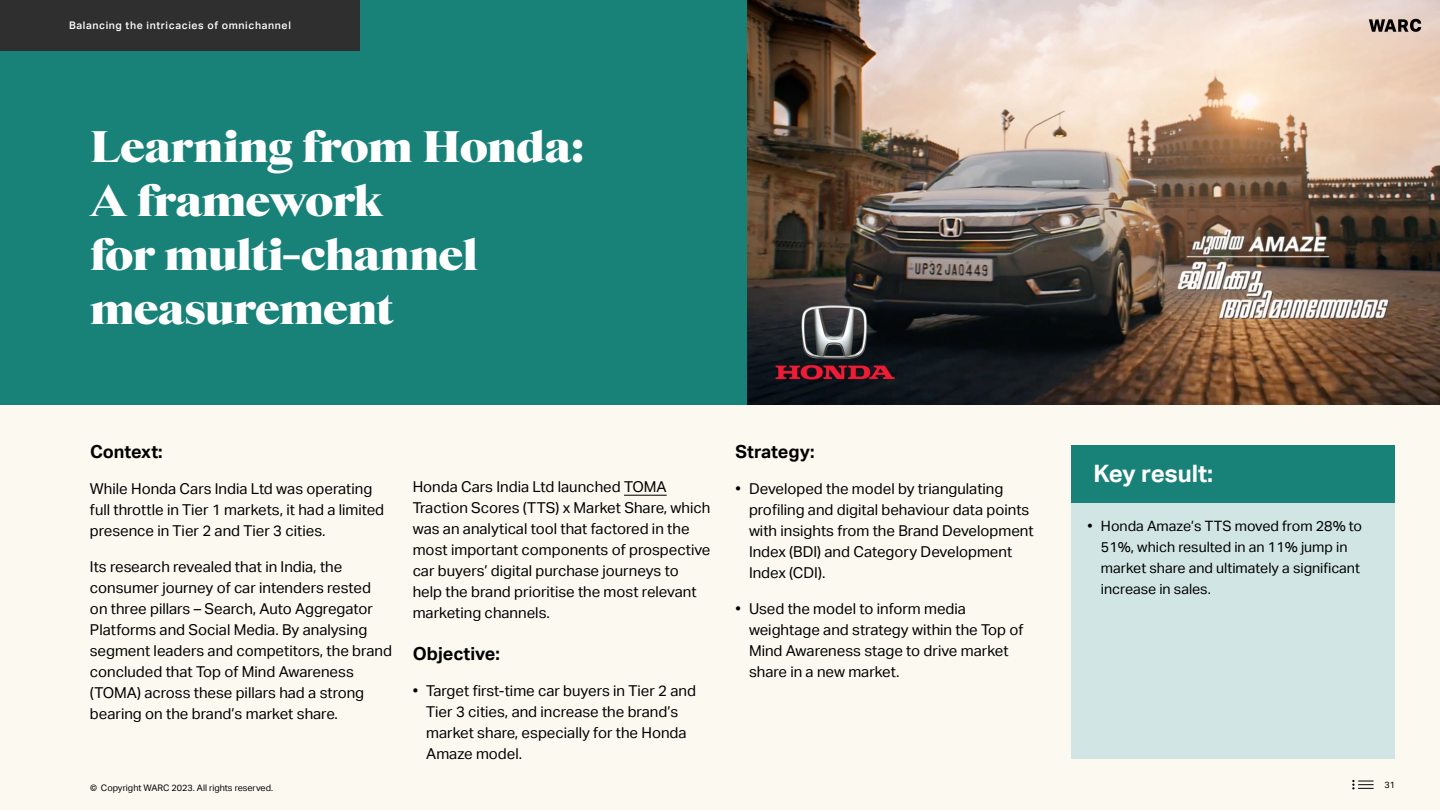
<style>
.page{position:relative;width:1440px;height:810px;background:#fff}
.page>*{position:absolute;margin:0;border:0;box-sizing:border-box;transform-origin:0 0}
.t1{font:900 45px/54px "Starling";letter-spacing:-.01em;color:#fff}
.t2{font:700 24px "Aktiv Grotesk";color:#fff}
.t3{font:700 18px "Aktiv Grotesk";color:#000}
.t4{font:15px/21px "Aktiv Grotesk";color:#000}
.t5{font:14.25px/21px "Aktiv Grotesk";color:#000}
.t6{font:500 10.5px "Aktiv Grotesk";letter-spacing:.06em;color:#fff}
.t7{font:9px "Aktiv Grotesk";color:#000}
</style>
<div class="page">
<div style="left:1px;top:0;width:1439px;height:810px;background:#fcfaf0"></div>
<div style="left:0;top:0;width:1440px;height:405px;background:#188278"></div>
<hr style="left:624px;top:495px;width:43px;height:1px;background:#000">
<div style="left:1071px;top:446px;width:324px;height:58px;background:#188278"></div>
<div style="left:1071px;top:504px;width:324px;height:255px;background:#d1e6e4"></div>
<img style="left:747px;top:1px;width:693px;height:403px">
<svg style="left:1352px;top:780px;width:22px;height:9px"></svg>
<svg style="left:1369px;top:19px;width:52px;height:13px"></svg>
<div style="left:0;top:0;width:360px;height:51px;background:#2f2f30"></div>
<p class="t6" style="left:69px;top:19px;width:223px">Balancing the intricacies of omnichannel</p>
<h1 class="t1" style="left:90px;top:120px;width:496px">Learning from Honda:<br>A framework<br>for multi-channel measurement</h1>
<p class="t3" style="left:90px;top:442px;width:74px">Context:</p>
<p class="t4" style="left:90px;top:479px;width:296px">While Honda Cars India Ltd was operating full throttle in Tier 1 markets, it had a limited presence in Tier 2 and Tier 3 cities.</p>
<p class="t4" style="left:90px;top:557px;width:304px">Its research revealed that in India, the consumer journey of car intenders rested on three pillars – Search, Auto Aggregator Platforms and Social Media. By analysing segment leaders and competitors, the brand concluded that Top of Mind Awareness (TOMA) across these pillars had a strong bearing on the brand’s market share.</p>
<p class="t4" style="left:413px;top:477px;width:299px">Honda Cars India Ltd launched TOMA Traction Scores (TTS) x Market Share, which was an analytical tool that factored in the most important components of prospective car buyers’ digital purchase journeys to help the brand prioritise the most relevant marketing channels.</p>
<p class="t3" style="left:413px;top:643px;width:89px">Objective:</p>
<p class="t4" style="left:426px;top:681px;width:271px;text-indent:-14px">• Target first-time car buyers in Tier 2 and Tier 3 cities, and increase the brand’s market share, especially for the Honda Amaze model.</p>
<p class="t3" style="left:736px;top:442px;width:81px">Strategy:</p>
<p class="t4" style="left:749px;top:479px;width:286px;text-indent:-14px">• Developed the model by triangulating profiling and digital behaviour data points with insights from the Brand Development Index (BDI) and Category Development Index (CDI).</p>
<p class="t4" style="left:749px;top:599px;width:276px;text-indent:-14px">• Used the model to inform media weightage and strategy within the Top of<br>Mind Awareness stage to drive market share in a new market.</p>
<h2 class="t2" style="left:1094px;top:460px;width:121px">Key result:</h2>
<p class="t5" style="left:1101px;top:515px;width:263px;text-indent:-13px">• Honda Amaze’s TTS moved from 28% to 51%, which resulted in an 11% jump in market share and ultimately a significant increase in sales.</p>
<p class="t7" style="left:90px;top:783px;width:185px">© Copyright WARC 2023. All rights reserved.</p>
<p class="t7" style="left:1384px;top:780px;width:12px">31</p>
</div>
